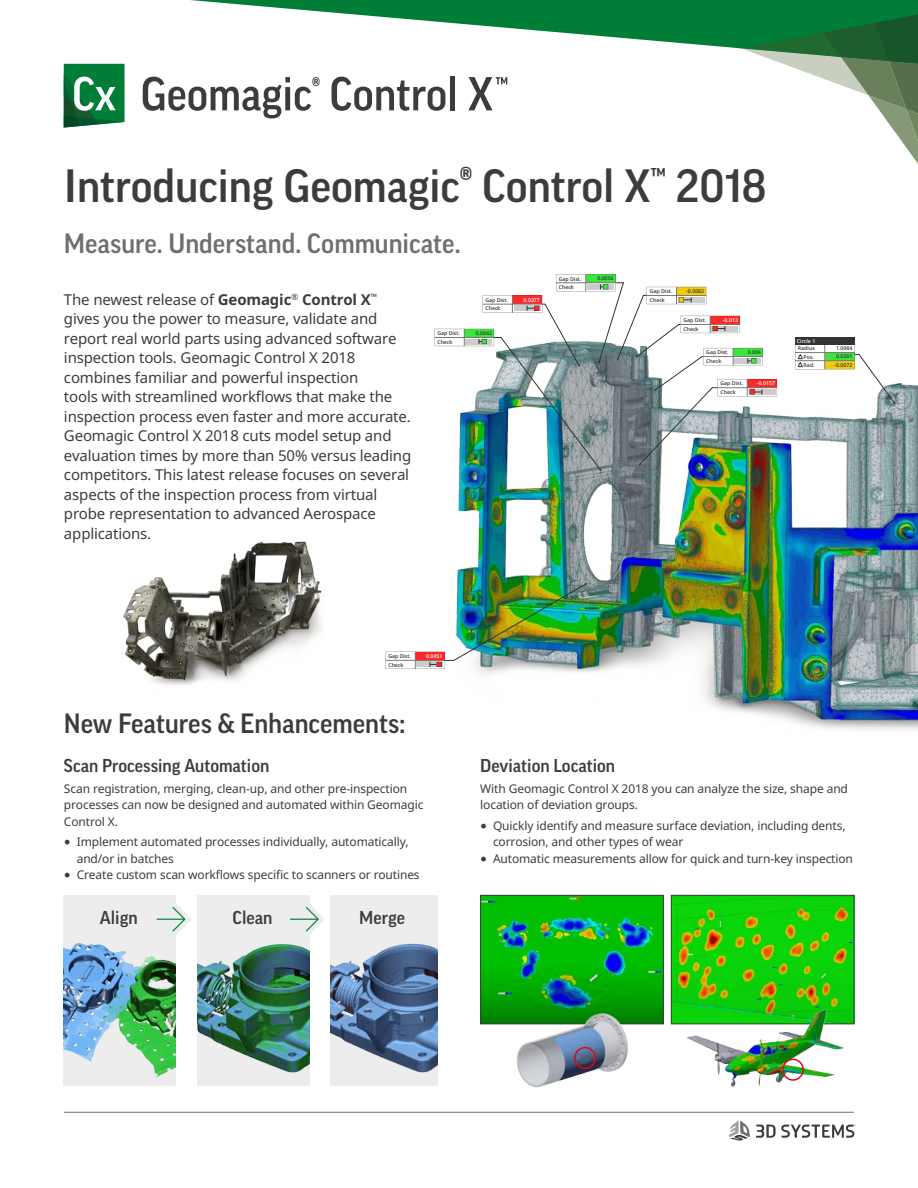
<style>
.page{position:relative;width:918px;height:1188px;background:#fff}
.page>*{position:absolute;margin:0;border:0;box-sizing:border-box;transform-origin:0 0}
.t1{font:500 45px "Good Pro";color:#3c3c3b}
.t2{font:500 27px "Good Pro";color:#706f6f}
.t3{font:500 27px "Good Pro";color:#3c3c3b}
.t4{font:500 18px "Good Pro";color:#3c3c3b}
.t5{font:15px/19.5px "Noto Sans";letter-spacing:-.01em;color:#3c3c3b}
.t6{font:12px/16.5px "Noto Sans";letter-spacing:-.01em;color:#3c3c3b}
.t7{font:600 5.25px "Open Sans";letter-spacing:-.01em;color:#333}
.t8{font:600 5.25px "Open Sans";color:#fff}
.s1{font-weight:700}
.s2{font-family:"Minion Pro";font-size:18px}
</style>
<div class="page">
<img style="left:457px;top:379px;width:461px;height:351px">
<img style="left:385px;top:583px;width:202px;height:86px">
<img style="left:434px;top:274px;width:343px;height:197px">
<div style="left:795px;top:337px;width:60px;height:7px;background:#333"></div>
<svg style="left:795px;top:344px;width:100px;height:60px"></svg>
<svg style="left:190px;top:0;width:728px;height:49px;fill:#007d37"></svg>
<svg style="left:740px;top:15px;width:178px;height:149px"></svg>
<svg style="left:143px;top:77px;width:177px;height:41px"></svg>
<svg style="left:332px;top:77px;width:113px;height:34px"></svg>
<div style="left:450px;top:76px;width:5px;height:34px;background:#3c3c3b"></div>
<svg style="left:468px;top:77px;width:39px;height:33px"></svg>
<svg style="left:64px;top:64px;width:61px;height:64px"></svg>
<div style="left:64px;top:895px;width:112px;height:190px;background:#ededed"></div>
<div style="left:197px;top:895px;width:112px;height:190px;background:#ededed"></div>
<div style="left:331px;top:895px;width:107px;height:190px;background:#ededed"></div>
<img style="left:64px;top:943px;width:112px;height:135px">
<img style="left:197px;top:944px;width:112px;height:129px">
<img style="left:331px;top:943px;width:107px;height:130px">
<svg style="left:157px;top:904px;width:34px;height:30px"></svg>
<svg style="left:290px;top:902px;width:35px;height:35px"></svg>
<img style="left:123px;top:541px;width:199px;height:144px">
<img style="left:673px;top:897px;width:179px;height:125px">
<div style="left:671px;top:895px;width:183px;height:129px;border:1px solid #3c3c3b"></div>
<img style="left:684px;top:1007px;width:162px;height:80px">
<div style="left:782px;top:1059px;width:22px;height:22px;border:2px solid #e30613;border-radius:50%"></div>
<img style="left:482px;top:897px;width:180px;height:125px">
<div style="left:480px;top:895px;width:184px;height:129px;border:1px solid #3c3c3b"></div>
<img style="left:512px;top:1010px;width:119px;height:78px">
<div style="left:574px;top:1047px;width:22px;height:22px;border:2px solid #e30613;border-radius:50%"></div>
<svg style="left:729px;top:1121px;width:21px;height:20px"></svg>
<svg style="left:756px;top:1125px;width:100px;height:13px"></svg>
<hr style="left:64px;top:1112px;width:790px;height:1px;background:#706f6f">
<h1 class="t1" style="left:64px;top:160px;width:704px">Introducing Geomagic® Control X<sup>™</sup> 2018</h1>
<h2 class="t2" style="left:64px;top:228px;width:398px">Measure. Understand. Communicate.</h2>
<p class="t5" style="left:64px;top:289px;width:349px">The newest release of <span class="s1">Geomagic</span><sup>®</sup> <span class="s1">Control X</span><sup>™ </sup>gives you the power to measure, validate and report real world parts using advanced software inspection tools. Geomagic Control X 2018 combines familiar and powerful inspection<br>tools with streamlined workflows that make the inspection process even faster and more accurate.<br>Geomagic Control X 2018 cuts model setup and evaluation times by more than 50% versus leading competitors. This latest release focuses on several aspects of the inspection process from virtual probe representation to advanced Aerospace applications.</p>
<p class="t7" style="left:559px;top:275px;width:24px">Gap Dist.</p>
<p class="t7" style="left:597px;top:275px;width:18px">0.0036</p>
<p class="t7" style="left:559px;top:283px;width:17px">Check</p>
<p class="t7" style="left:650px;top:288px;width:24px">Gap Dist.</p>
<p class="t7" style="left:686px;top:288px;width:20px">-0.0082</p>
<p class="t7" style="left:650px;top:296px;width:17px">Check</p>
<p class="t7" style="left:683px;top:317px;width:24px">Gap Dist.</p>
<p class="t8" style="left:723px;top:317px;width:17px">-0.013</p>
<p class="t7" style="left:683px;top:325px;width:17px">Check</p>
<p class="t7" style="left:486px;top:296px;width:24px">Gap Dist.</p>
<p class="t8" style="left:524px;top:296px;width:18px">0.0377</p>
<p class="t7" style="left:486px;top:305px;width:17px">Check</p>
<p class="t7" style="left:437px;top:330px;width:24px">Gap Dist.</p>
<p class="t7" style="left:476px;top:330px;width:18px">0.0042</p>
<p class="t7" style="left:437px;top:338px;width:17px">Check</p>
<p class="t7" style="left:706px;top:349px;width:24px">Gap Dist.</p>
<p class="t7" style="left:748px;top:349px;width:15px">0.004</p>
<p class="t7" style="left:706px;top:357px;width:17px">Check</p>
<p class="t7" style="left:720px;top:380px;width:24px">Gap Dist.</p>
<p class="t8" style="left:757px;top:380px;width:20px">-0.0157</p>
<p class="t7" style="left:720px;top:388px;width:17px">Check</p>
<p class="t8" style="left:797px;top:337px;width:20px">Circle 1</p>
<p class="t7" style="left:798px;top:345px;width:18px">Radius</p>
<p class="t7" style="left:836px;top:345px;width:18px">1.0984</p>
<p class="t7" style="left:834px;top:361px;width:20px">-0.0072</p>
<p class="t7" style="left:804px;top:353px;width:12px">Pos.</p>
<p class="t7" style="left:836px;top:353px;width:18px">0.0361</p>
<p class="t7" style="left:804px;top:361px;width:13px">Rad.</p>
<p class="t7" style="left:388px;top:653px;width:24px">Gap Dist.</p>
<p class="t8" style="left:426px;top:653px;width:18px">0.0451</p>
<p class="t7" style="left:388px;top:661px;width:17px">Check</p>
<h2 class="t3" style="left:64px;top:708px;width:343px">New Features &amp; Enhancements:</h2>
<p class="t4" style="left:64px;top:755px;width:207px">Scan Processing Automation</p>
<p class="t6" style="left:64px;top:780px;width:361px">Scan registration, merging, clean-up, and other pre-inspection processes can now be designed and automated within Geomagic<br>Control X.</p>
<p class="t6" style="left:77px;top:834px;width:334px;text-indent:-13px"><span class="s2">•</span> Implement automated processes individually, automatically, and/or in batches</p>
<p class="t6" style="left:64px;top:867px;width:357px"><span class="s2">•</span> Create custom scan workflows specific to scanners or routines</p>
<p class="t4" style="left:100px;top:908px;width:39px">Align</p>
<p class="t4" style="left:233px;top:908px;width:41px">Clean</p>
<p class="t4" style="left:359px;top:908px;width:47px">Merge</p>
<p class="t4" style="left:480px;top:755px;width:136px">Deviation Location</p>
<p class="t6" style="left:480px;top:780px;width:369px">With Geomagic Control X 2018 you can analyze the size, shape and location of deviation groups.</p>
<p class="t6" style="left:493px;top:817px;width:354px;text-indent:-13px"><span class="s2">•</span> Quickly identify and measure surface deviation, including dents, corrosion, and other types of wear</p>
<p class="t6" style="left:480px;top:850px;width:374px"><span class="s2">•</span> Automatic measurements allow for quick and turn-key inspection</p>
</div>
